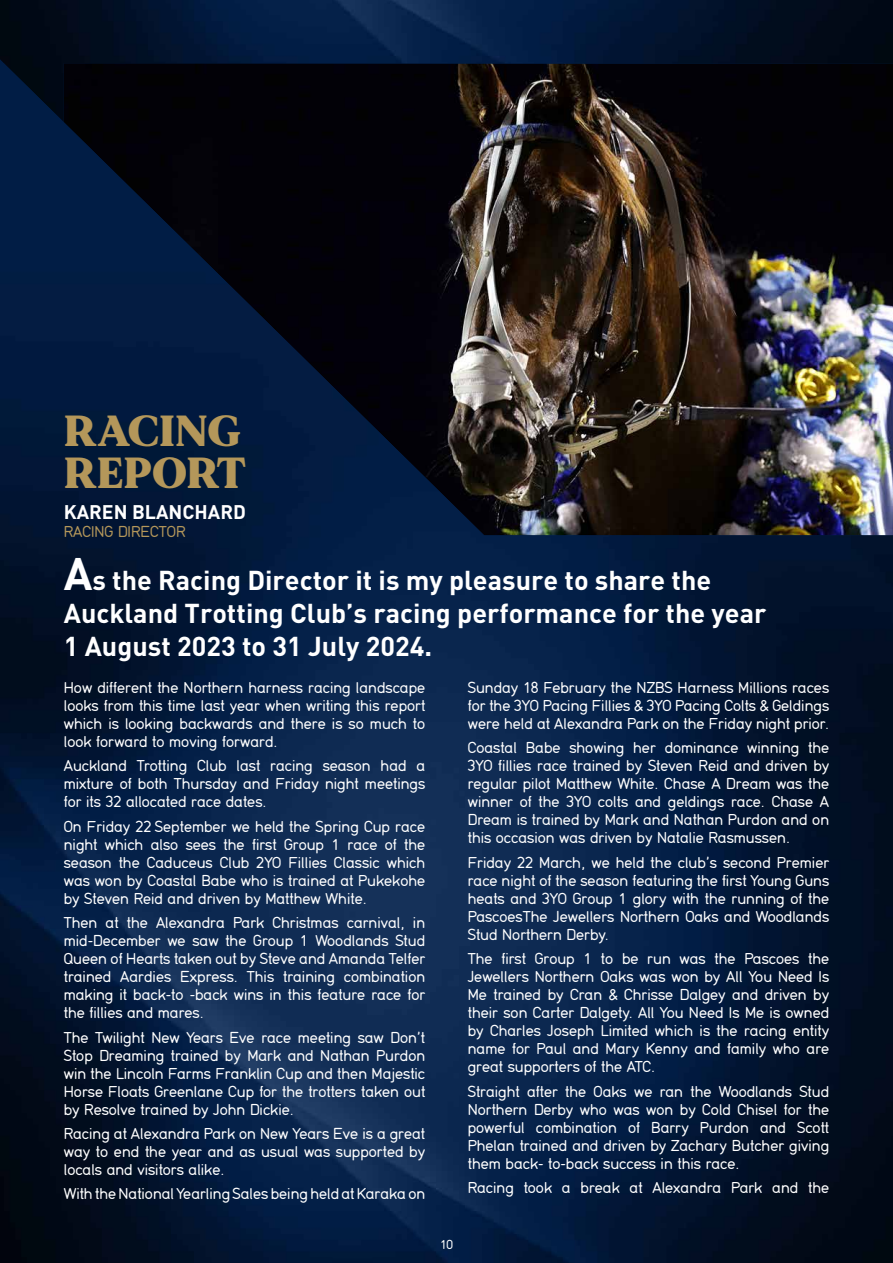
<style>
.page{position:relative;width:893px;height:1263px;background:#fff}
.page>*{position:absolute;margin:0;border:0;box-sizing:border-box;transform-origin:0 0}
.t1{font:900 43.5px/42px "MADE Mirage";color:#b4975a}
.t2{font:700 27px/33px "DIN";color:#fff}
.t3{font:700 19.5px "DIN";color:#fff}
.t4{font:16.5px/18px "Din 16";color:#fff;text-align:justify}
.t5{font:16.5px "Din 16";color:#b4975a}
.t6{font:13.5px "Din 16";color:#fff}
.s1{font-size:45px}
</style>
<div class="page">
<img style="left:0;top:0;width:893px;height:59px">
<img style="left:0;top:59px;width:893px;height:1204px">
<h1 class="t1" style="left:64px;top:410px;width:184px">RACING<br>REPORT</h1>
<p class="t3" style="left:64px;top:499px;width:184px">KAREN BLANCHARD</p>
<p class="t5" style="left:64px;top:523px;width:123px">RACING DIRECTOR</p>
<h2 class="t2" style="left:64px;top:563px;width:704px"><span class="s1">A</span>s the Racing Director it is my pleasure to share the<br>Auckland Trotting Club’s racing performance for the year<br>1 August 2023 to 31 July 2024.</h2>
<p class="t4" style="left:64px;top:679px;width:363px">How different the Northern harness racing landscape looks from this time last year when writing this report which is looking backwards and there is so much to look forward to moving forward.</p>
<p class="t4" style="left:64px;top:757px;width:363px">Auckland Trotting Club last racing season had a mixture of both Thursday and Friday night meetings for its 32 allocated race dates.</p>
<p class="t4" style="left:64px;top:818px;width:363px">On Friday 22 September we held the Spring Cup race night which also sees the first Group 1 race of the season the Caduceus Club 2YO Fillies Classic which was won by Coastal Babe who is trained at Pukekohe by Steven Reid and driven by Matthew White.</p>
<p class="t4" style="left:64px;top:914px;width:363px">Then at the Alexandra Park Christmas carnival, in mid-December we saw the Group 1 Woodlands Stud Queen of Hearts taken out by Steve and Amanda Telfer trained Aardies Express. This training combination making it back-to -back wins in this feature race for the fillies and mares.</p>
<p class="t4" style="left:64px;top:1028px;width:363px">The Twilight New Years Eve race meeting saw Don’t Stop Dreaming trained by Mark and Nathan Purdon win the Lincoln Farms Franklin Cup and then Majestic Horse Floats Greenlane Cup for the trotters taken out by Resolve trained by John Dickie.</p>
<p class="t4" style="left:64px;top:1125px;width:363px">Racing at Alexandra Park on New Years Eve is a great way to end the year and as usual was supported by locals and visitors alike.</p>
<p class="t4" style="left:64px;top:1185px;width:363px">With the National Yearling Sales being held at Karaka on</p>
<p class="t4" style="left:468px;top:679px;width:363px">Sunday 18 February the NZBS Harness Millions races for the 3YO Pacing Fillies &amp; 3YO Pacing Colts &amp; Geldings were held at Alexandra Park on the Friday night prior.</p>
<p class="t4" style="left:468px;top:739px;width:363px">Coastal Babe showing her dominance winning the 3YO fillies race trained by Steven Reid and driven by regular pilot Matthew White. Chase A Dream was the winner of the 3YO colts and geldings race. Chase A Dream is trained by Mark and Nathan Purdon and on this occasion was driven by Natalie Rasmussen.</p>
<p class="t4" style="left:468px;top:854px;width:363px">Friday 22 March, we held the club’s second Premier race night of the season featuring the first Young Guns heats and 3YO Group 1 glory with the running of the PascoesThe Jewellers Northern Oaks and Woodlands Stud Northern Derby.</p>
<p class="t4" style="left:468px;top:950px;width:363px">The first Group 1 to be run was the Pascoes the Jewellers Northern Oaks was won by All You Need Is Me trained by Cran &amp; Chrisse Dalgey and driven by their son Carter Dalgety. All You Need Is Me is owned by Charles Joseph Limited which is the racing entity name for Paul and Mary Kenny and family who are great supporters of the ATC.</p>
<p class="t4" style="left:468px;top:1082px;width:363px">Straight after the Oaks we ran the Woodlands Stud Northern Derby who was won by Cold Chisel for the powerful combination of Barry Purdon and Scott Phelan trained and driven by Zachary Butcher giving them back- to-back success in this race.</p>
<p class="t4" style="left:468px;top:1179px;width:363px">Racing took a break at Alexandra Park and the</p>
<p class="t6" style="left:440px;top:1237px;width:14px">10</p>
</div>
